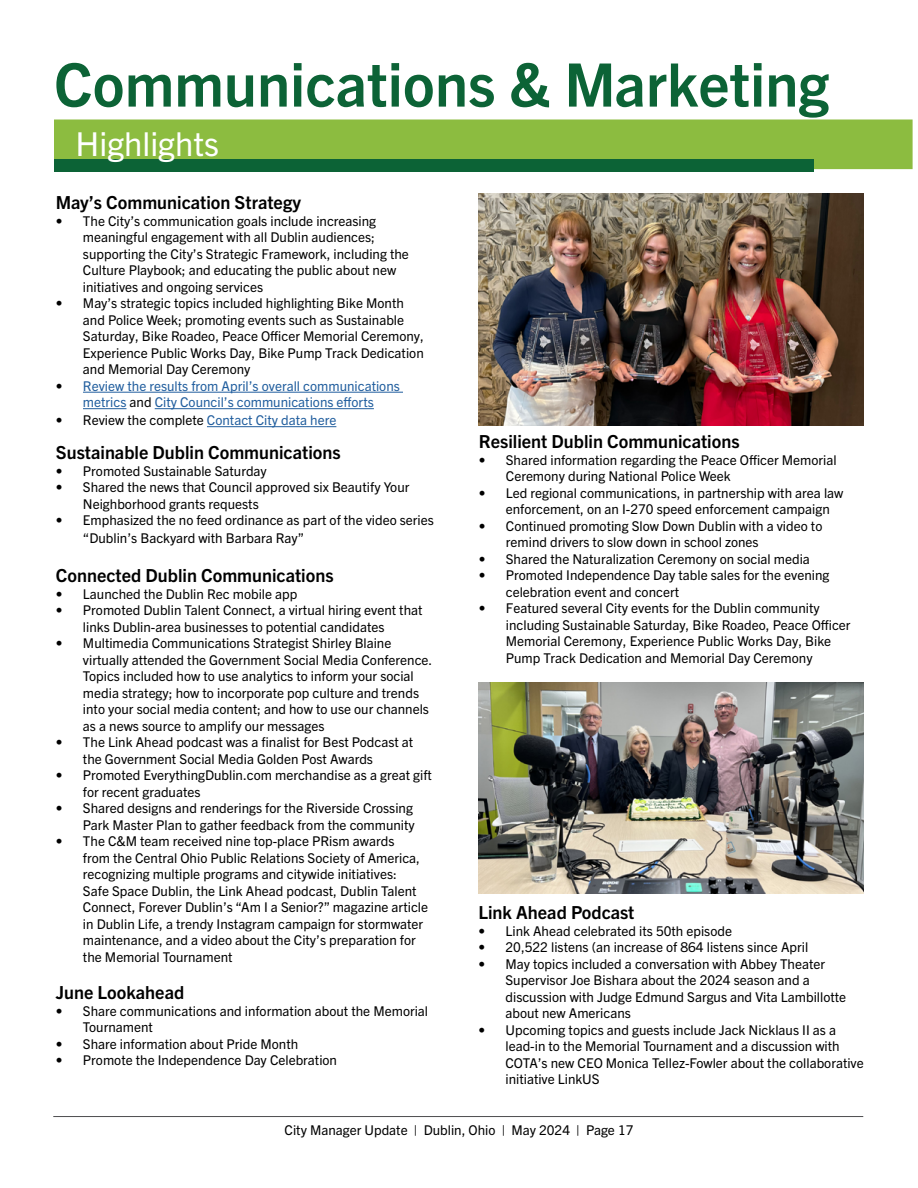
<style>
.page{position:relative;width:918px;height:1188px;background:#fff}
.page>*{position:absolute;margin:0;border:0;box-sizing:border-box;transform-origin:0 0}
.t1{font:700 60px "Trade Gothic Next LT Pro";color:#0c6336}
.t2{font:33px "Trade Gothic Next LT Pro";color:#fff}
.t3{font:700 18px "Trade Gothic Next LT Pro";color:#000}
.t4{font:13.5px/16.5px "Trade Gothic Next LT Pro";color:#000}
.t5{font:13.5px/16.5px "Trade Gothic Next LT Pro";color:#215e9e;text-align:center}
.s1{color:#000}
</style>
<div class="page">
<hr style="left:83px;top:392px;width:320px;height:1px;background:#215e9e">
<hr style="left:83px;top:408px;width:43px;height:1px;background:#215e9e">
<hr style="left:155px;top:408px;width:219px;height:1px;background:#215e9e">
<hr style="left:207px;top:426px;width:129px;height:1px;background:#215e9e">
<hr style="left:53px;top:1116px;width:810px;height:1px;background:#4d4d4f">
<div style="left:54px;top:120px;width:859px;height:49px;background:#8cbc40"></div>
<div style="left:54px;top:159px;width:760px;height:13px;background:#0c6336"></div>
<img style="left:479px;top:193px;width:384px;height:233px">
<img style="left:479px;top:683px;width:385px;height:210px">
<h1 class="t1" style="left:54px;top:43px;width:777px">Communications &amp; Marketing</h1>
<h2 class="t2" style="left:76px;top:121px;width:145px">Highlights</h2>
<h3 class="t3" style="left:56px;top:190px;width:247px">May’s Communication Strategy</h3>
<p class="t4" style="left:83px;top:212px;width:327px;text-indent:-27px">• The City’s communication goals include increasing meaningful engagement with all Dublin audiences; supporting the City’s Strategic Framework, including the Culture Playbook; and educating the public about new initiatives and ongoing services</p>
<p class="t4" style="left:83px;top:294px;width:342px;text-indent:-27px">• May’s strategic topics included highlighting Bike Month and Police Week; promoting events such as Sustainable Saturday, Bike Roadeo, Peace Officer Memorial Ceremony, Experience Public Works Day, Bike Pump Track Dedication and Memorial Day Ceremony</p>
<p class="t5" style="left:56px;top:377px;width:345px"><span class="s1">•</span> Review the results from April’s overall communications metrics <span class="s1">and</span> City Council’s communications efforts</p>
<p class="t5" style="left:56px;top:411px;width:282px"><span class="s1">• Review the complete</span> Contact City data here</p>
<h3 class="t3" style="left:56px;top:440px;width:286px">Sustainable Dublin Communications</h3>
<p class="t4" style="left:56px;top:462px;width:212px">• Promoted Sustainable Saturday</p>
<p class="t4" style="left:83px;top:478px;width:328px;text-indent:-27px">• Shared the news that Council approved six Beautify Your<br>Neighborhood grants requests</p>
<p class="t4" style="left:83px;top:511px;width:352px;line-height:18px;text-indent:-27px">• Emphasized the no feed ordinance as part of the video series “Dublin’s Backyard with Barbara Ray”</p>
<h3 class="t3" style="left:56px;top:563px;width:279px">Connected Dublin Communications</h3>
<p class="t4" style="left:56px;top:585px;width:243px">• Launched the Dublin Rec mobile app</p>
<p class="t4" style="left:83px;top:601px;width:341px;text-indent:-27px">• Promoted Dublin Talent Connect, a virtual hiring event that links Dublin-area businesses to potential candidates</p>
<p class="t4" style="left:83px;top:634px;width:351px;text-indent:-27px">• Multimedia Communications Strategist Shirley Blaine virtually attended the Government Social Media Conference.<br>Topics included how to use analytics to inform your social media strategy; how to incorporate pop culture and trends into your social media content; and how to use our channels as a news source to amplify our messages</p>
<p class="t4" style="left:83px;top:733px;width:332px;text-indent:-27px">• The Link Ahead podcast was a finalist for Best Podcast at the Government Social Media Golden Post Awards</p>
<p class="t4" style="left:83px;top:766px;width:351px;text-indent:-27px">• Promoted EverythingDublin.com merchandise as a great gift for recent graduates</p>
<p class="t4" style="left:56px;top:799px;width:360px;text-align:right">• Shared designs and renderings for the Riverside Crossing<br>Park Master Plan to gather feedback from the community</p>
<p class="t4" style="left:83px;top:832px;width:347px;text-indent:-27px">• The C&amp;M team received nine top-place PRism awards<br>from the Central Ohio Public Relations Society of America, recognizing multiple programs and citywide initiatives:<br>Safe Space Dublin, the Link Ahead podcast, Dublin Talent Connect, Forever Dublin’s “Am I a Senior?” magazine article in Dublin Life, a trendy Instagram campaign for stormwater maintenance, and a video about the City’s preparation for the Memorial Tournament</p>
<h3 class="t3" style="left:56px;top:980px;width:130px">June Lookahead</h3>
<p class="t4" style="left:83px;top:1002px;width:347px;text-indent:-27px">• Share communications and information about the Memorial<br>Tournament</p>
<p class="t4" style="left:56px;top:1035px;width:244px">• Share information about Pride Month</p>
<p class="t4" style="left:56px;top:1051px;width:283px">• Promote the Independence Day Celebration</p>
<h3 class="t3" style="left:479px;top:429px;width:262px">Resilient Dublin Communications</h3>
<p class="t4" style="left:506px;top:451px;width:332px;text-indent:-27px">• Shared information regarding the Peace Officer Memorial<br>Ceremony during National Police Week</p>
<p class="t4" style="left:506px;top:484px;width:339px;text-indent:-27px">• Led regional communications, in partnership with area law enforcement, on an I-270 speed enforcement campaign</p>
<p class="t4" style="left:506px;top:517px;width:318px;text-indent:-27px">• Continued promoting Slow Down Dublin with a video to remind drivers to slow down in school zones</p>
<p class="t4" style="left:479px;top:550px;width:333px">• Shared the Naturalization Ceremony on social media</p>
<p class="t4" style="left:506px;top:566px;width:325px;text-indent:-27px">• Promoted Independence Day table sales for the evening celebration event and concert</p>
<p class="t4" style="left:506px;top:599px;width:346px;text-indent:-27px">• Featured several City events for the Dublin community including Sustainable Saturday, Bike Roadeo, Peace Officer Memorial Ceremony, Experience Public Works Day, Bike Pump Track Dedication and Memorial Day Ceremony</p>
<h3 class="t3" style="left:479px;top:900px;width:158px">Link Ahead Podcast</h3>
<p class="t4" style="left:479px;top:922px;width:255px">• Link Ahead celebrated its 50th episode</p>
<p class="t4" style="left:479px;top:938px;width:331px">• 20,522 listens (an increase of 864 listens since April</p>
<p class="t4" style="left:506px;top:955px;width:342px;text-indent:-27px">• May topics included a conversation with Abbey Theater Supervisor Joe Bishara about the 2024 season and a discussion with Judge Edmund Sargus and Vita Lambillotte about new Americans</p>
<p class="t4" style="left:506px;top:1021px;width:360px;text-indent:-27px">• Upcoming topics and guests include Jack Nicklaus II as a lead-in to the Memorial Tournament and a discussion with COTA’s new CEO Monica Tellez-Fowler about the collaborative initiative LinkUS</p>
<p class="t4" style="left:285px;top:1121px;width:350px">City Manager Update | Dublin, Ohio | May 2024 | Page 17</p>
</div>
